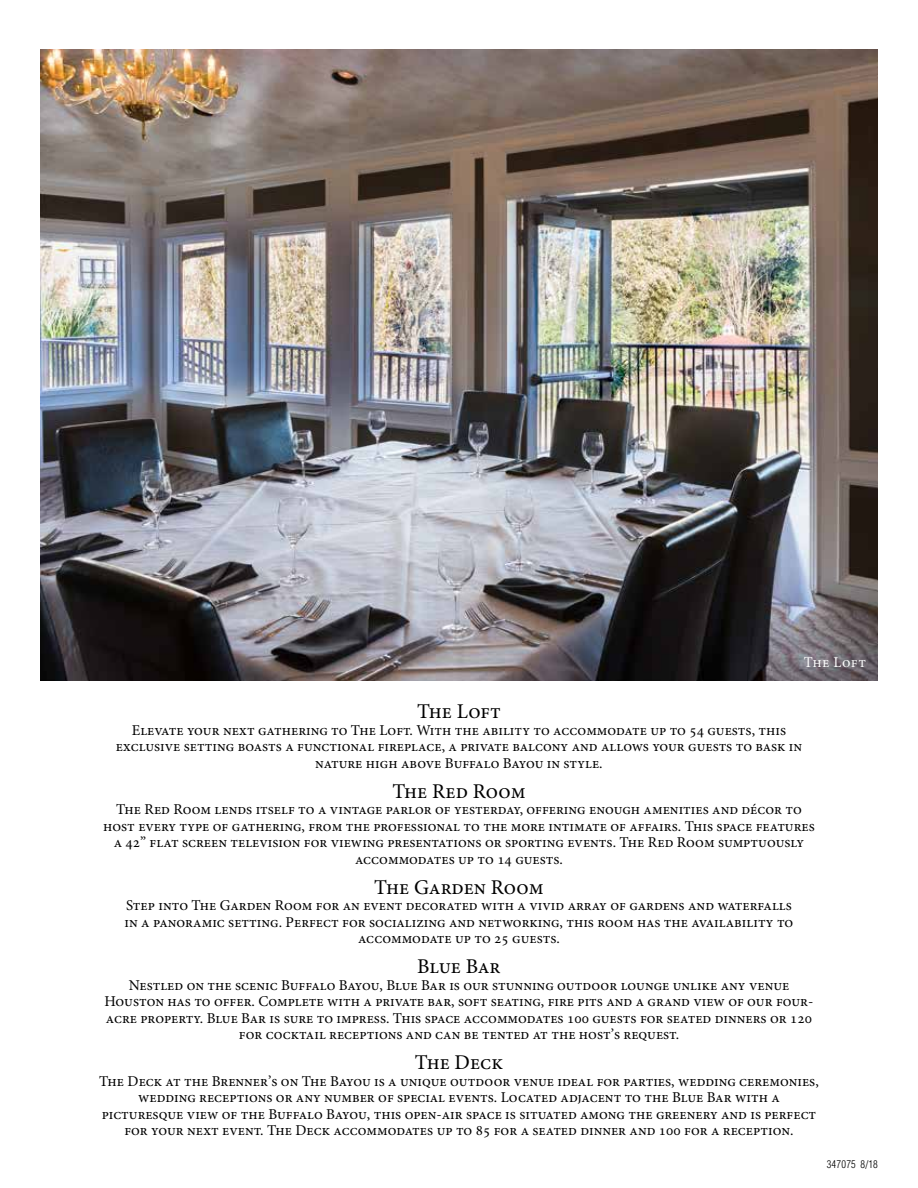
<style>
.page{position:relative;width:918px;height:1188px;background:#fff}
.page>*{position:absolute;margin:0;border:0;box-sizing:border-box;transform-origin:0 0}
.t1{font:21px "Minion Pro";color:#000}
.t2{font:15px/16.5px "Minion Pro";color:#000;text-align:center}
.t3{font:15px "Minion MM SC 367 585 10";letter-spacing:.02em;color:#fff}
.t4{font:300 condensed 10.5px "Helvetica";letter-spacing:.025em;color:#000}
</style>
<div class="page">
<img style="left:40px;top:50px;width:838px;height:630px">
<p class="t3" style="left:804px;top:655px;width:64px">The Loft</p>
<h1 class="t1" style="left:417px;top:698px;width:85px">The Loft</h1>
<p class="t2" style="left:116px;top:722px;width:688px">Elevate your next gathering to The Loft. With the ability to accommodate up to 54 guests, this exclusive setting boasts a functional fireplace, a private balcony and allows your guests to bask in nature high above Buffalo Bayou in style.</p>
<h1 class="t1" style="left:392px;top:777px;width:135px">The Red Room</h1>
<p class="t2" style="left:103px;top:801px;width:713px">The Red Room lends itself to a vintage parlor of yesterday, offering enough amenities and décor to host every type of gathering, from the professional to the more intimate of affairs. This space features a 42” flat screen television for viewing presentations or sporting events. The Red Room sumptuously accommodates up to 14 guests.</p>
<h1 class="t1" style="left:374px;top:873px;width:171px">The Garden Room</h1>
<p class="t2" style="left:125px;top:897px;width:670px">Step into The Garden Room for an event decorated with a vivid array of gardens and waterfalls in a panoramic setting. Perfect for socializing and networking, this room has the availability to accommodate up to 25 guests.</p>
<h1 class="t1" style="left:417px;top:953px;width:85px">Blue Bar</h1>
<p class="t2" style="left:104px;top:977px;width:711px">Nestled on the scenic Buffalo Bayou, Blue Bar is our stunning outdoor lounge unlike any venue Houston has to offer. Complete with a private bar, soft seating, fire pits and a grand view of our four&shy;acre property. Blue Bar is sure to impress. This space accommodates 100 guests for seated dinners or 120 for cocktail receptions and can be tented at the host’s request.</p>
<h1 class="t1" style="left:415px;top:1049px;width:90px">The Deck</h1>
<p class="t2" style="left:99px;top:1073px;width:721px">The Deck at the Brenner’s on The Bayou is a unique outdoor venue ideal for parties, wedding ceremonies, wedding receptions or any number of special events. Located adjacent to the Blue Bar with a picturesque view of the Buffalo Bayou, this open-air space is situated among the greenery and is perfect for your next event. The Deck accommodates up to 85 for a seated dinner and 100 for a reception.</p>
<p class="t4" style="left:827px;top:1158px;width:53px">347075 8/18</p>
</div>
